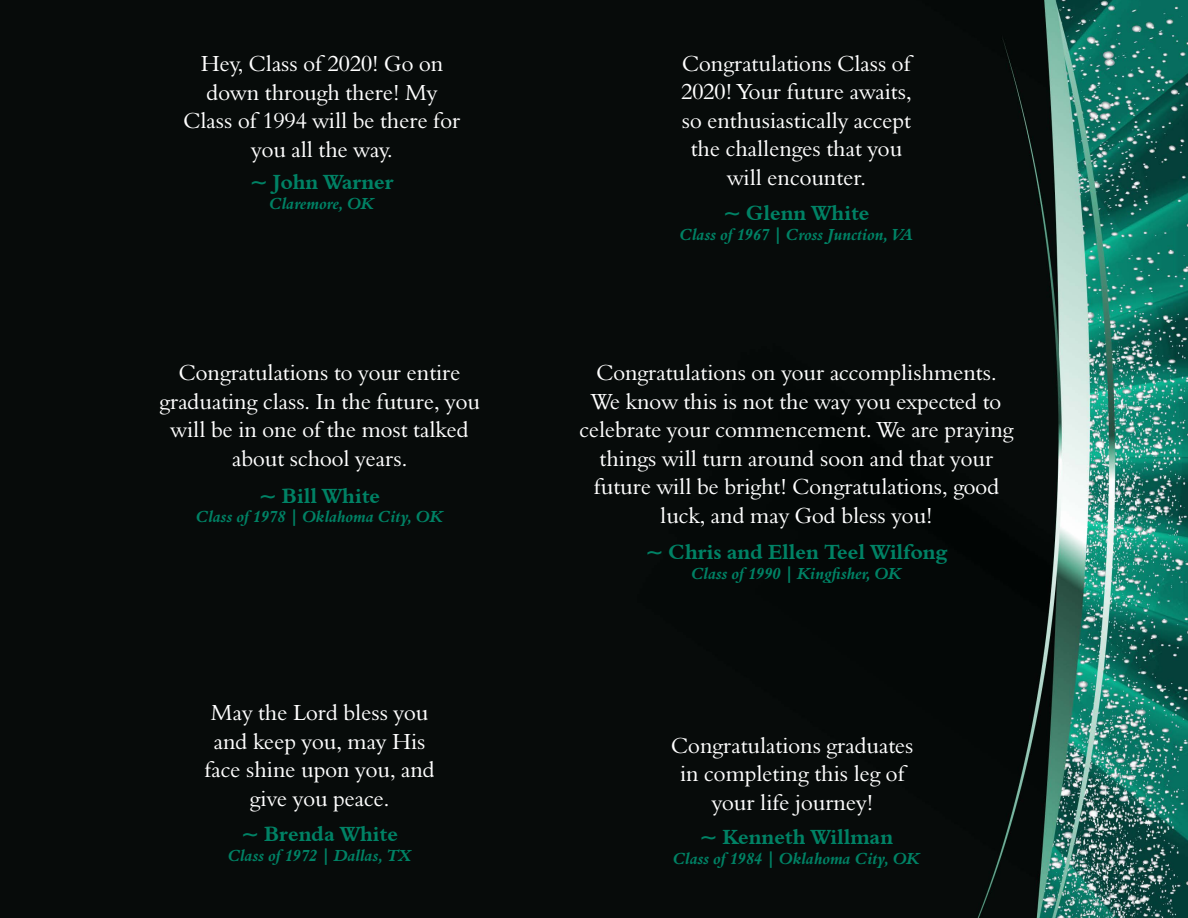
<style>
.page{position:relative;width:1188px;height:918px;background:#fff}
.page>*{position:absolute;margin:0;border:0;box-sizing:border-box;transform-origin:0 0}
.t1{font:22.5px/28.5px "Aldine 401 BT Roman A";color:#fff;text-align:center}
.t2{font:21px "Aldine 401 BT Bold A";color:#008265}
.t3{font:16.5px "Aldine 401 BT Bold Italic A";color:#008265}
</style>
<div class="page">
<img style="left:0;top:0;width:1188px;height:918px">
<p class="t1" style="left:184px;top:49px;width:278px">Hey, Class of 2020! Go on down through there! My<br>Class of 1994 will be there for you all the way.</p>
<h2 class="t2" style="left:250px;top:169px;width:145px">~ John Warner</h2>
<h3 class="t3" style="left:270px;top:193px;width:106px">Claremore, OK</h3>
<p class="t1" style="left:159px;top:358px;width:322px">Congratulations to your entire graduating class. In the future, you will be in one of the most talked about school years.</p>
<h2 class="t2" style="left:259px;top:482px;width:122px">~ Bill White</h2>
<h3 class="t3" style="left:196px;top:507px;width:248px">Class of 1978 | Oklahoma City, OK</h3>
<p class="t1" style="left:204px;top:698px;width:232px">May the Lord bless you and keep you, may His face shine upon you, and give you peace.</p>
<h2 class="t2" style="left:241px;top:821px;width:158px">~ Brenda White</h2>
<h3 class="t3" style="left:228px;top:845px;width:185px">Class of 1972 | Dallas, TX</h3>
<p class="t1" style="left:681px;top:49px;width:232px">Congratulations Class of<br>2020! Your future awaits, so enthusiastically accept the challenges that you will encounter.</p>
<h2 class="t2" style="left:724px;top:200px;width:147px">~ Glenn White</h2>
<h3 class="t3" style="left:680px;top:224px;width:235px">Class of 1967 | Cross Junction, VA</h3>
<p class="t1" style="left:579px;top:358px;width:436px">Congratulations on your accomplishments.<br>We know this is not the way you expected to celebrate your commencement. We are praying things will turn around soon and that your future will be bright! Congratulations, good luck, and may God bless you!</p>
<h2 class="t2" style="left:646px;top:539px;width:303px">~ Chris and Ellen Teel Wilfong</h2>
<h3 class="t3" style="left:691px;top:563px;width:212px">Class of 1990 | Kingfisher, OK</h3>
<p class="t1" style="left:671px;top:731px;width:244px">Congratulations graduates in completing this leg of your life journey!</p>
<h2 class="t2" style="left:700px;top:824px;width:195px">~ Kenneth Willman</h2>
<h3 class="t3" style="left:673px;top:848px;width:248px">Class of 1984 | Oklahoma City, OK</h3>
</div>
